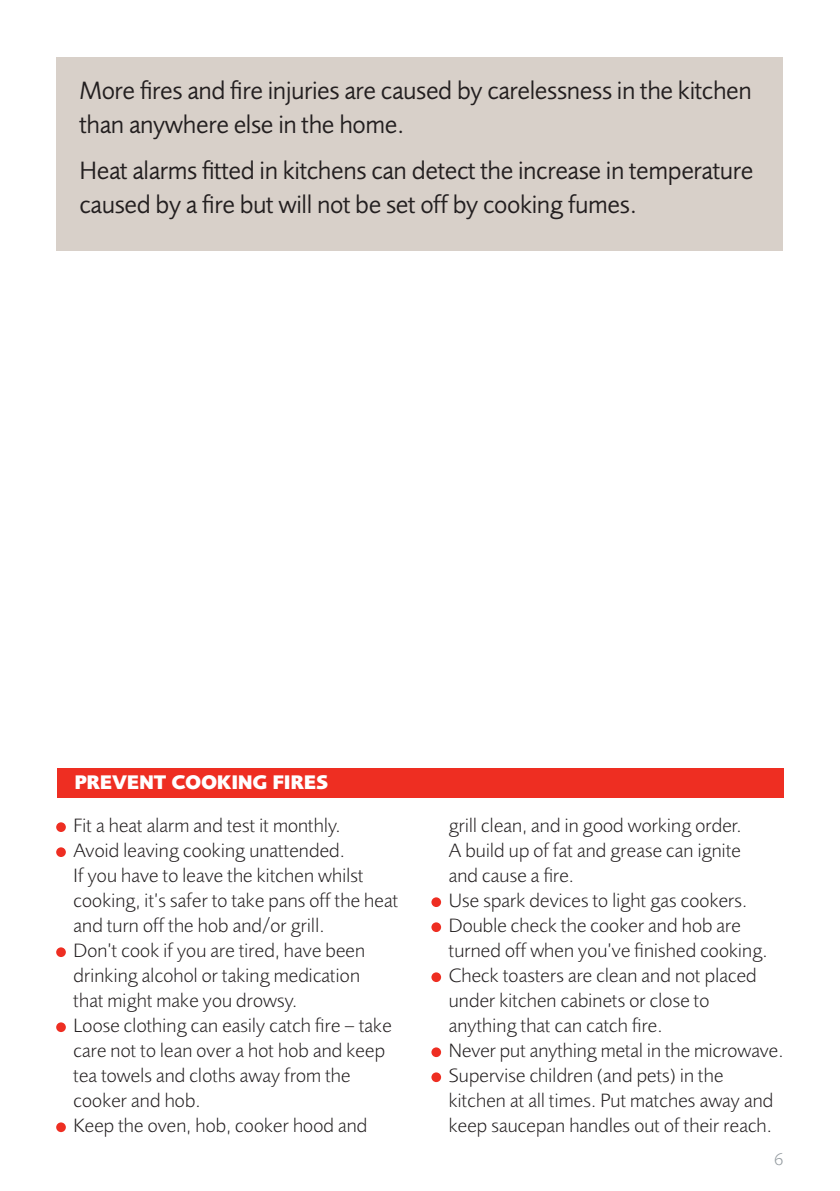
<style>
.page{position:relative;width:840px;height:1191px;background:#fff}
.page>*{position:absolute;margin:0;border:0;box-sizing:border-box;transform-origin:0 0}
.t1{font:26px/34px "Foundry Sans";letter-spacing:-.015em;color:#231f20}
.t2{font:300 20px/25px "Foundry Sans";letter-spacing:-.01em;color:#231f20}
.t3{font:800 20px "Foundry Sans";letter-spacing:-.015em;color:#fff}
.t4{font:300 18px "Foundry Sans";color:#959ca1}
</style>
<div class="page">
<div style="left:57px;top:57px;width:725px;height:194px;background:#d8d0c9"></div>
<div style="left:57px;top:768px;width:726px;height:29px;background:#ee2e22"></div>
<div style="left:431px;top:897px;width:10px;height:10px;background:#ee2e22;border-radius:50%"></div>
<div style="left:431px;top:922px;width:10px;height:10px;background:#ee2e22;border-radius:50%"></div>
<div style="left:431px;top:972px;width:10px;height:10px;background:#ee2e22;border-radius:50%"></div>
<div style="left:431px;top:1047px;width:10px;height:10px;background:#ee2e22;border-radius:50%"></div>
<div style="left:431px;top:1072px;width:10px;height:10px;background:#ee2e22;border-radius:50%"></div>
<div style="left:56px;top:822px;width:10px;height:10px;background:#ee2e22;border-radius:50%"></div>
<div style="left:56px;top:847px;width:10px;height:10px;background:#ee2e22;border-radius:50%"></div>
<div style="left:56px;top:947px;width:10px;height:10px;background:#ee2e22;border-radius:50%"></div>
<div style="left:56px;top:1022px;width:10px;height:10px;background:#ee2e22;border-radius:50%"></div>
<div style="left:56px;top:1122px;width:10px;height:10px;background:#ee2e22;border-radius:50%"></div>
<h1 class="t1" style="left:79px;top:73px;width:673px">More fires and fire injuries are caused by carelessness in the kitchen than anywhere else in the home.</h1>
<h1 class="t1" style="left:79px;top:153px;width:675px">Heat alarms fitted in kitchens can detect the increase in temperature caused by a fire but will not be set off by cooking fumes.</h1>
<p class="t3" style="left:74px;top:770px;width:255px">PREVENT COOKING FIRES</p>
<p class="t2" style="left:73px;top:813px;width:326px">Fit a heat alarm and test it monthly.<br>Avoid leaving cooking unattended.<br>If you have to leave the kitchen whilst cooking, it’s safer to take pans off the heat and turn off the hob and/or grill.<br>Don’t cook if you are tired, have been drinking alcohol or taking medication<br>that might make you drowsy.<br>Loose clothing can easily catch fire – take care not to lean over a hot hob and keep tea towels and cloths away from the cooker and hob.<br>Keep the oven, hob, cooker hood and</p>
<p class="t2" style="left:448px;top:813px;width:336px">grill clean, and in good working order.<br>A build up of fat and grease can ignite<br>and cause a fire.<br>Use spark devices to light gas cookers.<br>Double check the cooker and hob are turned off when you’ve finished cooking.<br>Check toasters are clean and not placed under kitchen cabinets or close to<br>anything that can catch fire.<br>Never put anything metal in the microwave.<br>Supervise children (and pets) in the kitchen at all times. Put matches away and keep saucepan handles out of their reach.</p>
<p class="t4" style="left:773px;top:1148px;width:11px">6</p>
</div>
